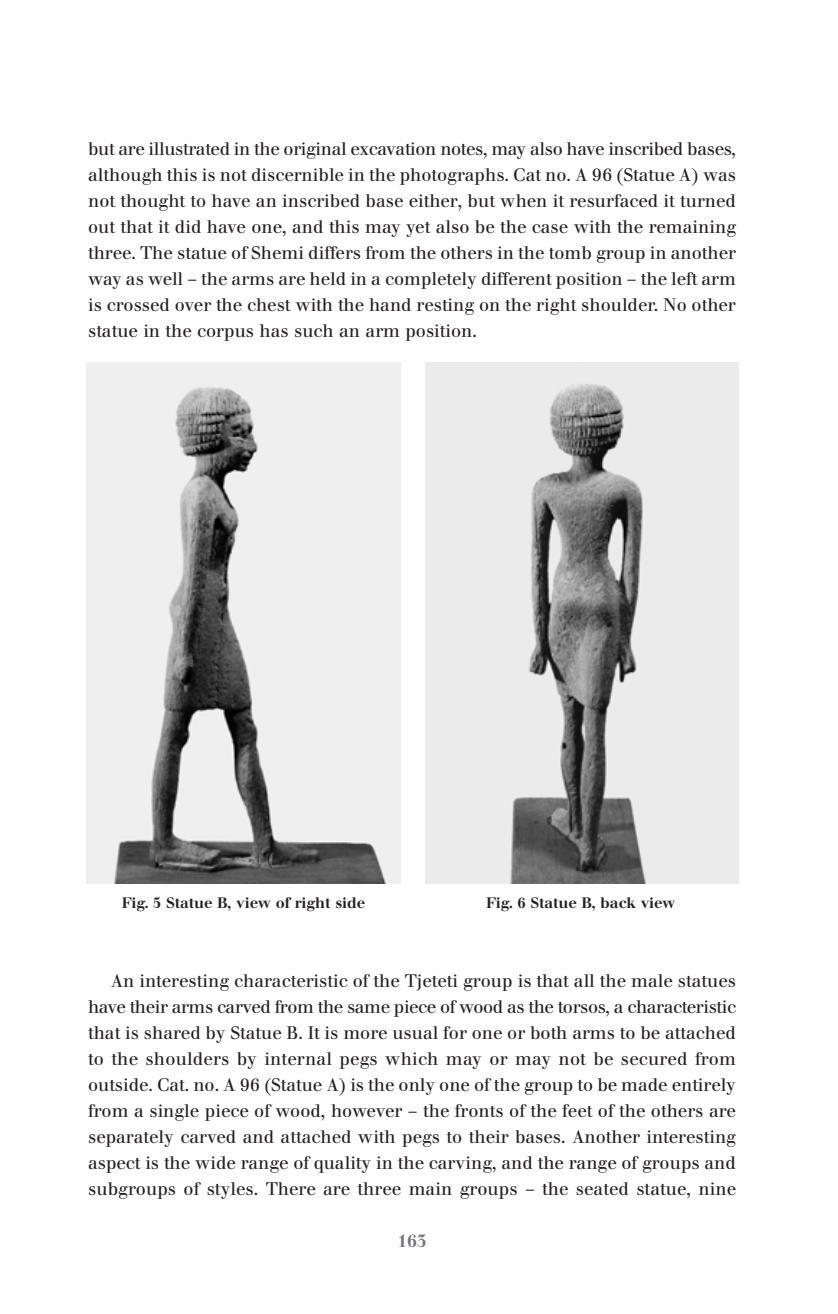
<style>
.page{position:relative;width:838px;height:1314px;background:#fff}
.page>*{position:absolute;margin:0;border:0;box-sizing:border-box;transform-origin:0 0}
.t1{font:18px/26px "Walbaum Book CE";color:#231f20;text-align:justify}
.t2{font:500 18px "Walbaum Book CE";color:#757679}
.t3{font:500 15px "Walbaum Book CE";color:#231f20}
</style>
<div class="page">
<img style="left:86px;top:363px;width:315px;height:520px">
<img style="left:425px;top:363px;width:313px;height:520px">
<p class="t1" style="left:88px;top:138px;width:650px">but are illustrated in the original excavation notes, may also have inscribed bases, although this is not discernible in the photographs. Cat no. A 96 (Statue A) was not thought to have an inscribed base either, but when it resurfaced it turned out that it did have one, and this may yet also be the case with the remaining three. The statue of Shemi differs from the others in the tomb group in another way as well – the arms are held in a completely different position – the left arm is crossed over the chest with the hand resting on the right shoulder. No other statue in the corpus has such an arm position.</p>
<p class="t3" style="left:122px;top:897px;width:245px">Fig. 5 Statue B, view of right side</p>
<p class="t3" style="left:486px;top:897px;width:191px">Fig. 6 Statue B, back view</p>
<p class="t1" style="left:88px;top:970px;width:650px;text-indent:23px">An interesting characteristic of the Tjeteti group is that all the male statues have their arms carved from the same piece of wood as the torsos, a characteristic that is shared by Statue B. It is more usual for one or both arms to be attached to the shoulders by internal pegs which may or may not be secured from outside. Cat. no. A 96 (Statue A) is the only one of the group to be made entirely from a single piece of wood, however – the fronts of the feet of the others are separately carved and attached with pegs to their bases. Another interesting aspect is the wide range of quality in the carving, and the range of groups and subgroups of styles. There are three main groups – the seated statue, nine</p>
<p class="t2" style="left:397px;top:1234px;width:31px">163</p>
</div>
